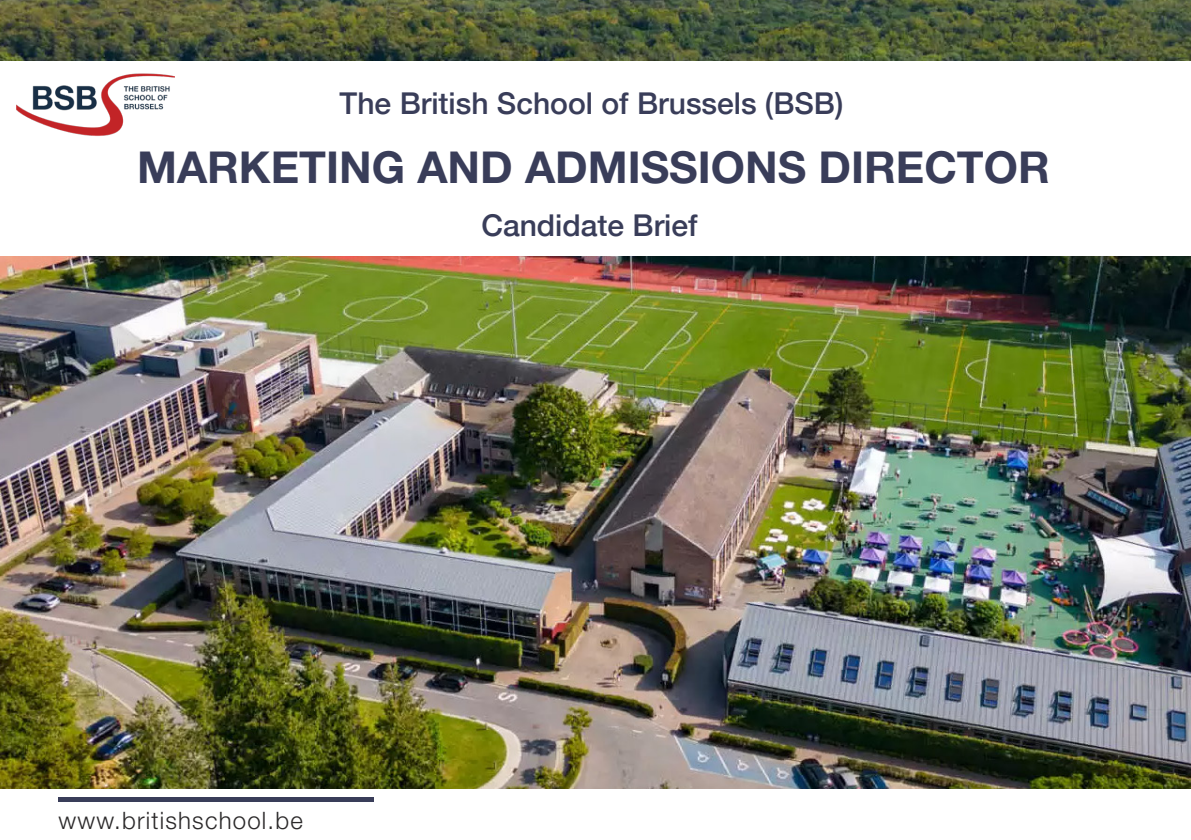
<style>
.page{position:relative;width:1191px;height:840px;background:#fff}
.page>*{position:absolute;margin:0;border:0;box-sizing:border-box;transform-origin:0 0}
.t1{font:700 44px "Helvetica Neue LT Std";color:#393d59}
.t2{font:500 30px "Helvetica Neue";color:#393d59}
.t3{font:300 24px "Helvetica Neue LT Std";letter-spacing:.05em;color:#2b292a}
</style>
<div class="page">
<img style="left:0;top:0;width:1191px;height:788px">
<div style="left:0;top:61px;width:1191px;height:195px;background:#fff"></div>
<div style="left:59px;top:796px;width:315px;height:5px;background:#393d59"></div>
<img style="left:16px;top:73px;width:158px;height:63px">
<p class="t2" style="left:339px;top:79px;width:505px">The British School of Brussels (BSB)</p>
<p class="t1" style="left:137px;top:140px;width:914px">MARKETING AND ADMISSIONS DIRECTOR</p>
<p class="t2" style="left:481px;top:201px;width:218px">Candidate Brief</p>
<p class="t3" style="left:59px;top:805px;width:246px">www.britishschool.be</p>
</div>
